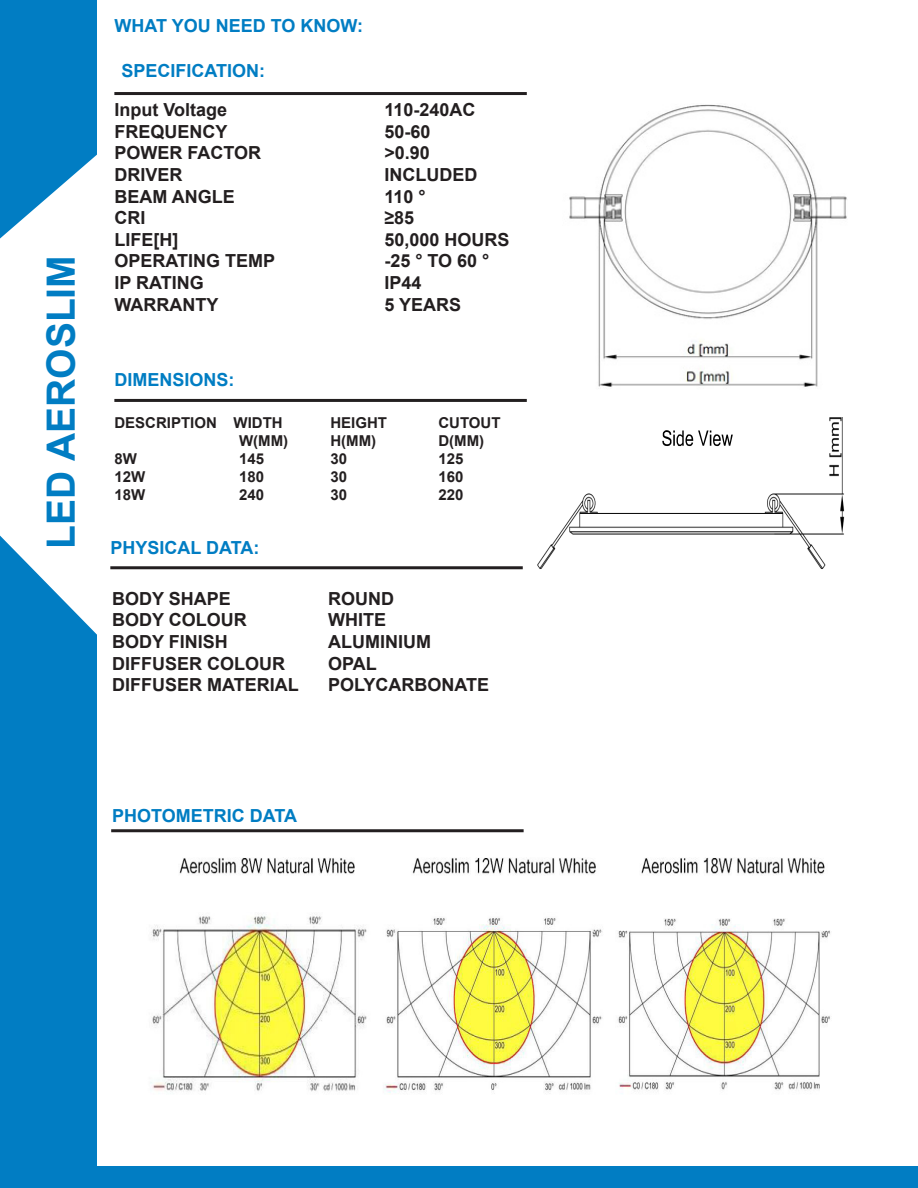
<style>
.page{position:relative;width:918px;height:1188px;background:#fff}
.page>*{position:absolute;margin:0;border:0;box-sizing:border-box;transform-origin:0 0}
.t1{font:700 39px "Arial";color:#017dc3}
.t2{font:700 18px "Arial";color:#231f20}
.t3{font:700 18px "Arial";color:#017dc3}
.t4{font:700 15px "Arial";color:#231f20}
</style>
<div class="page">
<div style="left:0;top:0;width:97px;height:1188px;background:#017dc3"></div>
<svg style="left:0;top:154px;width:97px;height:481px;fill:#fff"></svg>
<div style="left:2px;top:1167px;width:916px;height:21px;background:#017dc3"></div>
<hr style="left:114px;top:92px;width:413px;height:3px;background:#231f20">
<hr style="left:114px;top:399px;width:413px;height:3px;background:#231f20">
<hr style="left:110px;top:566px;width:413px;height:3px;background:#231f20">
<hr style="left:111px;top:829px;width:413px;height:3px;background:#231f20">
<img style="left:569px;top:104px;width:278px;height:283px">
<img style="left:537px;top:418px;width:308px;height:151px">
<svg style="left:662px;top:430px;width:71px;height:16px"></svg>
<img style="left:150px;top:857px;width:680px;height:237px">
<p class="t1" style="left:34px;top:549px;width:295px;rotate:-90deg">LED AEROSLIM</p>
<p class="t3" style="left:114px;top:13px;width:250px">WHAT YOU NEED TO KNOW:</p>
<p class="t3" style="left:121px;top:58px;width:145px">SPECIFICATION:</p>
<p class="t2" style="left:114px;top:97px;width:114px">Input Voltage</p>
<p class="t2" style="left:384px;top:97px;width:93px">110-240AC</p>
<p class="t2" style="left:114px;top:119px;width:115px">FREQUENCY</p>
<p class="t2" style="left:384px;top:119px;width:48px">50-60</p>
<p class="t2" style="left:114px;top:140px;width:148px">POWER FACTOR</p>
<p class="t2" style="left:384px;top:140px;width:47px">&gt;0.90</p>
<p class="t2" style="left:114px;top:162px;width:70px">DRIVER</p>
<p class="t2" style="left:384px;top:162px;width:94px">INCLUDED</p>
<p class="t2" style="left:114px;top:184px;width:122px">BEAM ANGLE</p>
<p class="t2" style="left:384px;top:184px;width:43px">110 °</p>
<p class="t2" style="left:114px;top:205px;width:32px">CRI</p>
<p class="t2" style="left:384px;top:205px;width:31px">≥85</p>
<p class="t2" style="left:114px;top:227px;width:65px">LIFE[H]</p>
<p class="t2" style="left:384px;top:227px;width:127px">50,000 HOURS</p>
<p class="t2" style="left:114px;top:248px;width:162px">OPERATING TEMP</p>
<p class="t2" style="left:384px;top:248px;width:107px">-25 ° TO 60 °</p>
<p class="t2" style="left:114px;top:270px;width:91px">IP RATING</p>
<p class="t2" style="left:384px;top:270px;width:39px">IP44</p>
<p class="t2" style="left:114px;top:292px;width:105px">WARRANTY</p>
<p class="t2" style="left:384px;top:292px;width:78px">5 YEARS</p>
<p class="t3" style="left:114px;top:367px;width:122px">DIMENSIONS:</p>
<p class="t4" style="left:114px;top:413px;width:170px">DESCRIPTION WIDTH</p>
<p class="t4" style="left:330px;top:413px;width:58px">HEIGHT</p>
<p class="t4" style="left:438px;top:413px;width:64px">CUTOUT</p>
<p class="t4" style="left:239px;top:431px;width:51px">W(MM)</p>
<p class="t4" style="left:330px;top:431px;width:47px">H(MM)</p>
<p class="t4" style="left:438px;top:431px;width:47px">D(MM)</p>
<p class="t4" style="left:114px;top:449px;width:24px">8W</p>
<p class="t4" style="left:239px;top:449px;width:27px">145</p>
<p class="t4" style="left:330px;top:449px;width:18px">30</p>
<p class="t4" style="left:438px;top:449px;width:27px">125</p>
<p class="t4" style="left:114px;top:467px;width:32px">12W</p>
<p class="t4" style="left:239px;top:467px;width:27px">180</p>
<p class="t4" style="left:330px;top:467px;width:18px">30</p>
<p class="t4" style="left:438px;top:467px;width:27px">160</p>
<p class="t4" style="left:114px;top:485px;width:32px">18W</p>
<p class="t4" style="left:239px;top:485px;width:27px">240</p>
<p class="t4" style="left:330px;top:485px;width:18px">30</p>
<p class="t4" style="left:438px;top:485px;width:27px">220</p>
<p class="t3" style="left:110px;top:535px;width:150px">PHYSICAL DATA:</p>
<p class="t2" style="left:112px;top:586px;width:120px">BODY SHAPE</p>
<p class="t2" style="left:328px;top:586px;width:67px">ROUND</p>
<p class="t2" style="left:112px;top:607px;width:136px">BODY COLOUR</p>
<p class="t2" style="left:328px;top:607px;width:59px">WHITE</p>
<p class="t2" style="left:112px;top:629px;width:117px">BODY FINISH</p>
<p class="t2" style="left:328px;top:629px;width:104px">ALUMINIUM</p>
<p class="t2" style="left:112px;top:651px;width:174px">DIFFUSER COLOUR</p>
<p class="t2" style="left:328px;top:651px;width:50px">OPAL</p>
<p class="t2" style="left:112px;top:672px;width:188px">DIFFUSER MATERIAL</p>
<p class="t2" style="left:328px;top:672px;width:163px">POLYCARBONATE</p>
<p class="t3" style="left:112px;top:803px;width:186px">PHOTOMETRIC DATA</p>
</div>
